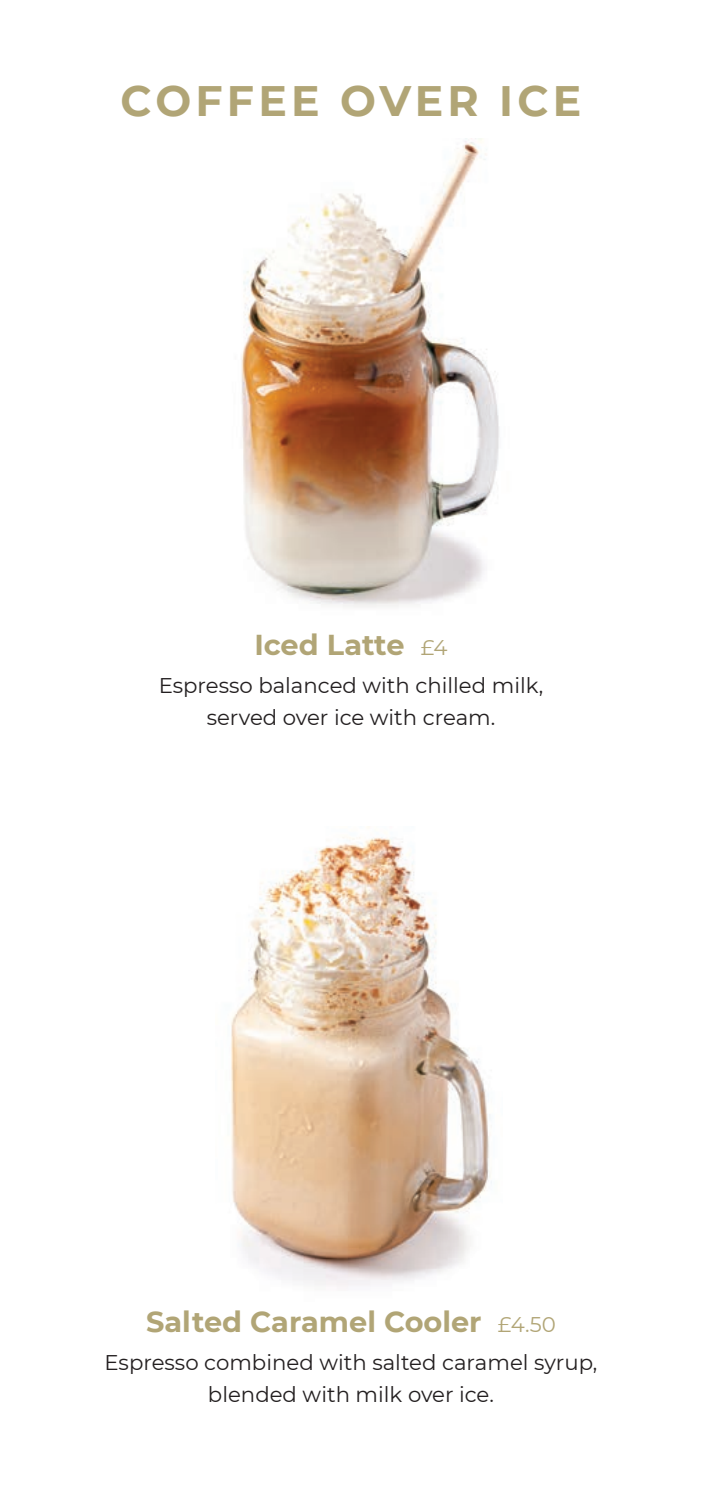
<style>
.page{position:relative;width:702px;height:1489px;background:#fff}
.page>*{position:absolute;margin:0;border:0;box-sizing:border-box;transform-origin:0 0}
.Section_Header_Big{font:700 42.5px "Montserrat";letter-spacing:.1em;color:#b1a576}
.Type{font:700 28.75px "Montserrat";color:#b1a576}
.Body{font:21.25px/32.5px "Montserrat";color:#231f20;text-align:center}
.s1{font-weight:400;font-size:21.25px}
</style>
<div class="page">
<img style="left:231px;top:826px;width:261px;height:461px">
<img style="left:241px;top:138px;width:258px;height:469px">
<p class="Section_Header_Big" style="left:120px;top:70px;width:462px">COFFEE OVER ICE</p>
<p class="Type" style="left:254px;top:624px;width:195px">Iced Latte <span class="s1">£4</span></p>
<p class="Body" style="left:159px;top:668px;width:386px">Espresso balanced with chilled milk, served over ice with cream.</p>
<p class="Type" style="left:146px;top:1301px;width:411px">Salted Caramel Cooler <span class="s1">£4.50</span></p>
<p class="Body" style="left:105px;top:1345px;width:494px">Espresso combined with salted caramel syrup, blended with milk over ice.</p>
</div>
